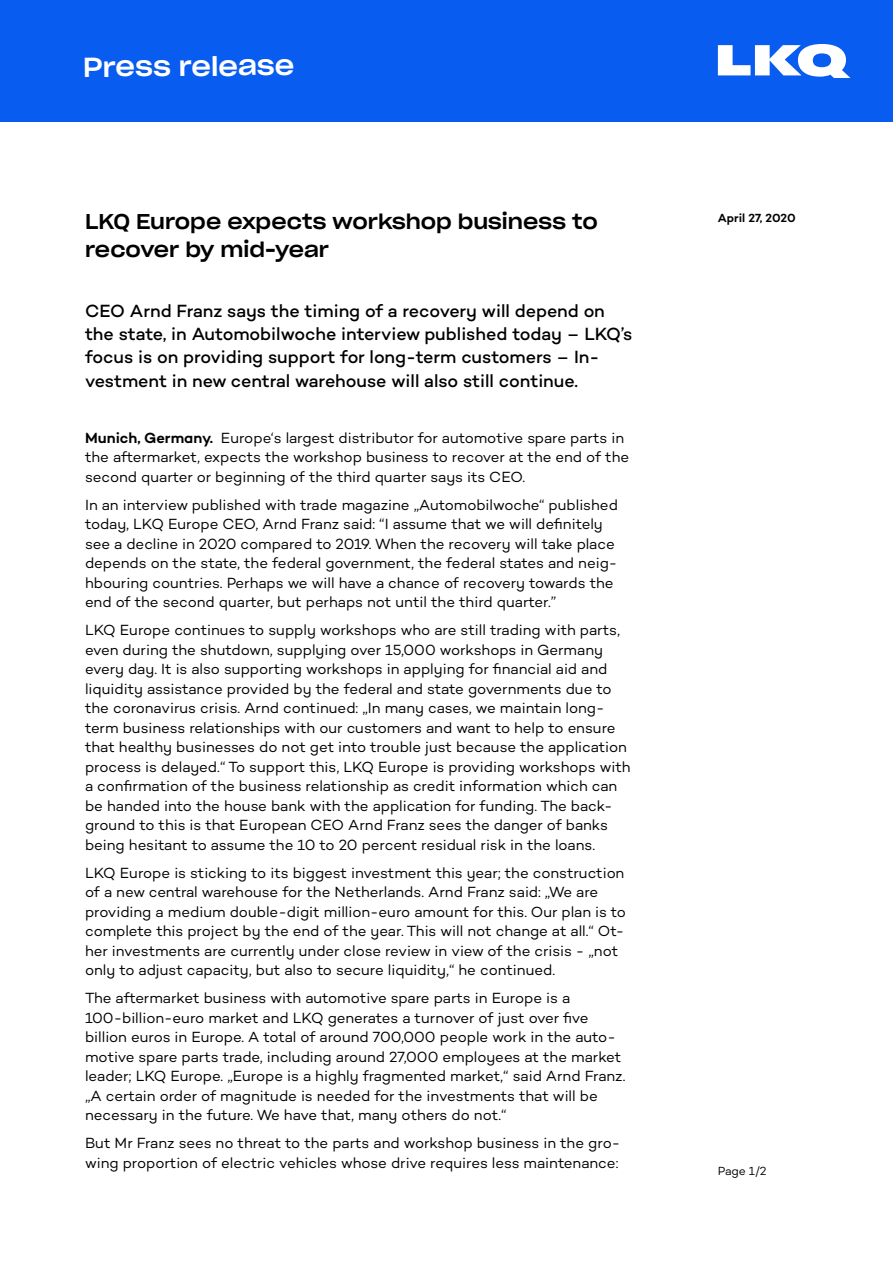
<style>
.page{position:relative;width:893px;height:1263px;background:#fff}
.page>*{position:absolute;margin:0;border:0;box-sizing:border-box;transform-origin:0 0}
.t1{font:27px "Sharp Grotesk Medium 22";color:#fff}
.t2{font:21px/27.3px "Sharp Grotesk Medium 22";color:#000}
.t3{font:500 18px/23.4px "Campton";letter-spacing:-.005em;color:#000}
.t4{font:15px/19.5px "Campton";letter-spacing:-.005em;color:#000}
.t5{font:600 12px "Campton";letter-spacing:-.01em;color:#000}
.t6{font:12px "Campton";color:#000}
.s1{font-weight:600}
</style>
<div class="page">
<div style="left:0;top:0;width:893px;height:122px;background:#085cf0"></div>
<svg style="left:718px;top:44px;width:132px;height:34px"></svg>
<h1 class="t1" style="left:83px;top:44px;width:213px;rotate:-1deg">Press release</h1>
<h2 class="t2" style="left:85px;top:206px;width:514px">LKQ Europe expects workshop business to recover by mid-year</h2>
<p class="t3" style="left:85px;top:298px;width:549px">CEO Arnd Franz says the timing of a recovery will depend on the state, in Automobilwoche interview published today – LKQ’s focus is on providing support for long-term customers – In&shy;vestment in new central warehouse will also still continue.</p>
<p class="t4" style="left:85px;top:428px;width:546px"><span class="s1">Munich, Germany.</span> Europe‘s largest distributor for automotive spare parts in the aftermarket, expects the workshop business to recover at the end of the second quarter or beginning of the third quarter says its CEO.</p>
<p class="t4" style="left:85px;top:495px;width:534px">In an interview published with trade magazine „Automobilwoche“ published today, LKQ Europe CEO, Arnd Franz said: “I assume that we will definitely see a decline in 2020 compared to 2019. When the recovery will take place depends on the state, the federal government, the federal states and neig&shy;hbouring countries. Perhaps we will have a chance of recovery towards the end of the second quarter, but perhaps not until the third quarter.”</p>
<p class="t4" style="left:85px;top:620px;width:547px">LKQ Europe continues to supply workshops who are still trading with parts, even during the shutdown, supplying over 15,000 workshops in Germany every day. It is also supporting workshops in applying for financial aid and liquidity assistance provided by the federal and state governments due to the coronavirus crisis. Arnd continued: „In many cases, we maintain long&shy;term business relationships with our customers and want to help to ensure that healthy businesses do not get into trouble just because the application process is delayed.“ To support this, LKQ Europe is providing workshops with a confirmation of the business relationship as credit information which can be handed into the house bank with the application for funding. The back&shy;ground to this is that European CEO Arnd Franz sees the danger of banks being hesitant to assume the 10 to 20 percent residual risk in the loans.</p>
<p class="t4" style="left:85px;top:863px;width:542px">LKQ Europe is sticking to its biggest investment this year; the construction of a new central warehouse for the Netherlands. Arnd Franz said: „We are providing a medium double-digit million-euro amount for this. Our plan is to complete this project by the end of the year. This will not change at all.“ Ot&shy;her investments are currently under close review in view of the crisis - „not only to adjust capacity, but also to secure liquidity,“ he continued.</p>
<p class="t4" style="left:85px;top:988px;width:542px">The aftermarket business with automotive spare parts in Europe is a 100-billion-euro market and LKQ generates a turnover of just over five billion euros in Europe. A total of around 700,000 people work in the auto&shy;motive spare parts trade, including around 27,000 employees at the market leader; LKQ Europe. „Europe is a highly fragmented market,“ said Arnd Franz. „A certain order of magnitude is needed for the investments that will be necessary in the future. We have that, many others do not.“</p>
<p class="t4" style="left:85px;top:1133px;width:537px">But Mr Franz sees no threat to the parts and workshop business in the gro&shy;wing proportion of electric vehicles whose drive requires less maintenance:</p>
<p class="t5" style="left:718px;top:210px;width:79px">April 27, 2020</p>
<p class="t6" style="left:718px;top:1163px;width:50px">Page 1/2</p>
</div>
